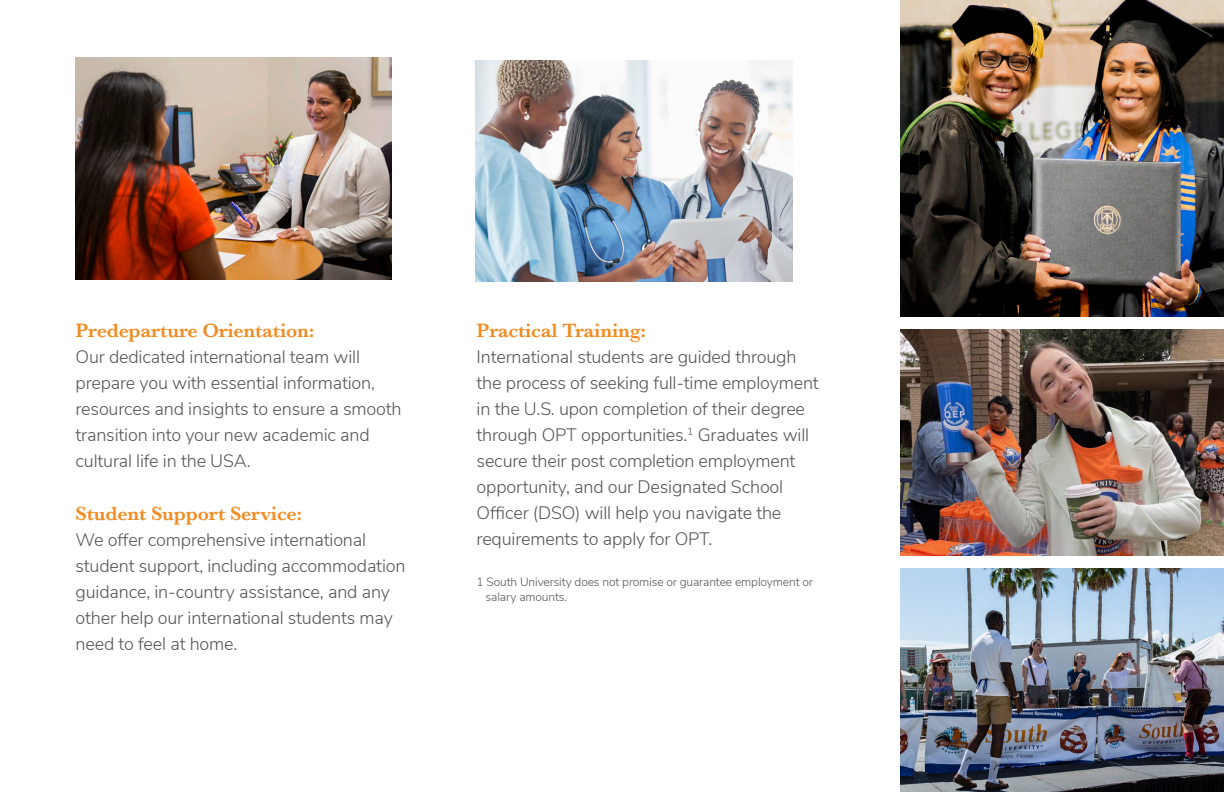
<style>
.page{position:relative;width:1224px;height:792px;background:#fff}
.page>*{position:absolute;margin:0;border:0;box-sizing:border-box;transform-origin:0 0}
.t1{font:600 20px "Baskerville";letter-spacing:-.01em;color:#f28b20}
.t2{font:300 18px/26px "Nunito Sans";letter-spacing:-.01em;color:#545759}
.t3{font:300 12px/14.4px "Nunito Sans";letter-spacing:-.01em;color:#545759}
</style>
<div class="page">
<img style="left:900px;top:0;width:324px;height:317px">
<img style="left:900px;top:330px;width:324px;height:226px">
<img style="left:900px;top:569px;width:324px;height:223px">
<img style="left:76px;top:58px;width:316px;height:222px">
<img style="left:476px;top:60px;width:316px;height:222px">
<p class="t1" style="left:76px;top:316px;width:240px">Predeparture Orientation:</p>
<p class="t2" style="left:76px;top:343px;width:327px">Our dedicated international team will prepare you with essential information, resources and insights to ensure a smooth transition into your new academic and cultural life in the USA.</p>
<p class="t1" style="left:76px;top:499px;width:228px">Student Support Service:</p>
<p class="t2" style="left:76px;top:526px;width:331px">We offer comprehensive international student support, including accommodation guidance, in-country assistance, and any other help our international students may need to feel at home.</p>
<p class="t1" style="left:477px;top:316px;width:171px">Practical Training:</p>
<p class="t2" style="left:477px;top:342px;width:344px">International students are guided through the process of seeking full-time employment in the U.S. upon completion of their degree through OPT opportunities.<sup>1</sup> Graduates will secure their post completion employment opportunity, and our Designated School Officer (DSO) will help you navigate the requirements to apply for OPT.</p>
<p class="t3" style="left:486px;top:574px;width:329px;text-indent:-9px">1 South University does not promise or guarantee employment or salary amounts.</p>
</div>
